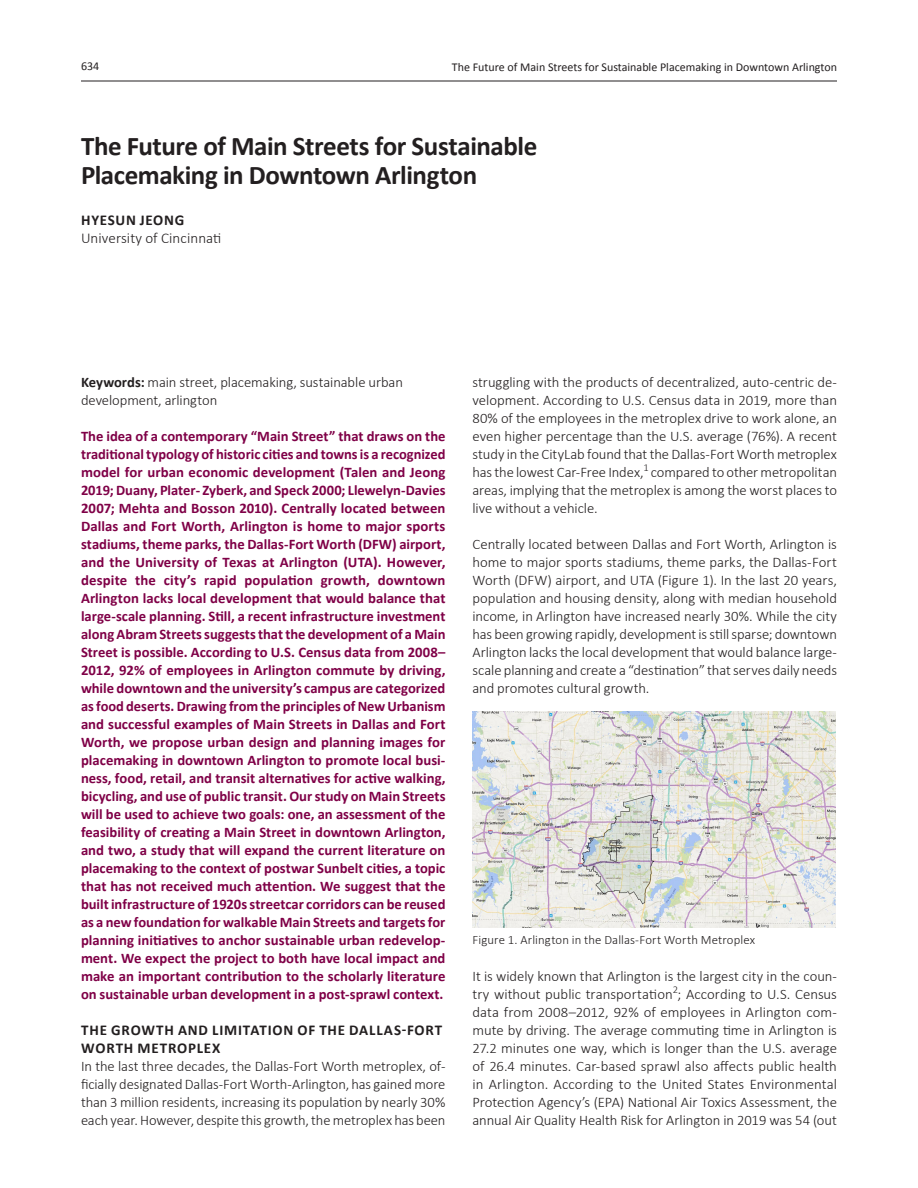
<style>
.page{position:relative;width:918px;height:1188px;background:#fff}
.page>*{position:absolute;margin:0;border:0;box-sizing:border-box;transform-origin:0 0}
._01_Paper_Title{font:700 27px/28.5px "Calibri";letter-spacing:-.015em;color:#231f20}
._05_Section_Header{font:700 15px/18px "Calibri";letter-spacing:.055em;color:#231f20}
._03_University_Name{font:300 15px "Calibri";letter-spacing:.005em;color:#231f20}
._02_Author_Name{font:700 15px "Calibri";letter-spacing:.045em;color:#231f20}
._04_Abstract_Paragraph{font:700 14.7px/18px "Calibri";color:#7f0147;text-align:justify}
._06_Main_Body_Text_-_no_break_body{font:300 14.7px/18px "Calibri";letter-spacing:-.005em;color:#231f20;text-align:justify}
._07_Caption_Text{font:300 12.75px "Calibri";letter-spacing:.01em;color:#231f20}
.t1{font:12px "Calibri";color:#231f20}
.s1{font-weight:700}
</style>
<div class="page">
<hr style="left:81px;top:81px;width:756px;height:1px;background:#231f20">
<img style="left:472px;top:711px;width:364px;height:217px">
<p class="t1" style="left:81px;top:57px;width:20px">634</p>
<p class="t1" style="left:452px;top:58px;width:387px">The Future of Main Streets for Sustainable Placemaking in Downtown Arlington</p>
<p class="_01_Paper_Title" style="left:81px;top:131px;width:458px">The Future of Main Streets for Sustainable<br>Placemaking in Downtown Arlington</p>
<p class="_02_Author_Name" style="left:81px;top:209px;width:104px">HYESUN JEONG</p>
<p class="_03_University_Name" style="left:81px;top:229px;width:142px">University of Cincinnati</p>
<p class="_06_Main_Body_Text_-_no_break_body" style="left:81px;top:373px;width:324px"><span class="s1">Keywords:</span> main street, placemaking, sustainable urban development, arlington</p>
<p class="_04_Abstract_Paragraph" style="left:81px;top:427px;width:366px">The idea of a contemporary “Main Street” that draws on the traditional typology of historic cities and towns is a recognized model for urban economic development (Talen and Jeong 2019; Duany, Plater- Zyberk, and Speck 2000; Llewelyn-Davies 2007; Mehta and Bosson 2010). Centrally located between Dallas and Fort Worth, Arlington is home to major sports stadiums, theme parks, the Dallas-Fort Worth (DFW) airport, and the University of Texas at Arlington (UTA). However, despite the city’s rapid population growth, downtown Arlington lacks local development that would balance that large-scale planning. Still, a recent infrastructure investment along Abram Streets suggests that the development of a Main Street is possible. According to U.S. Census data from 2008– 2012, 92% of employees in Arlington commute by driving, while downtown and the university’s campus are categorized as food deserts. Drawing from the principles of New Urbanism and successful examples of Main Streets in Dallas and Fort Worth, we propose urban design and planning images for placemaking in downtown Arlington to promote local busi&shy;ness, food, retail, and transit alternatives for active walking, bicycling, and use of public transit. Our study on Main Streets will be used to achieve two goals: one, an assessment of the feasibility of creating a Main Street in downtown Arlington, and two, a study that will expand the current literature on placemaking to the context of postwar Sunbelt cities, a topic that has not received much attention. We suggest that the built infrastructure of 1920s streetcar corridors can be reused as a new foundation for walkable Main Streets and targets for planning initiatives to anchor sustainable urban redevelop&shy;ment. We expect the project to both have local impact and make an important contribution to the scholarly literature on sustainable urban development in a post-sprawl context.</p>
<p class="_05_Section_Header" style="left:81px;top:1020px;width:363px">THE GROWTH AND LIMITATION OF THE DALLAS-FORT<br>WORTH METROPLEX</p>
<p class="_06_Main_Body_Text_-_no_break_body" style="left:81px;top:1057px;width:366px">In the last three decades, the Dallas-Fort Worth metroplex, of&shy;ficially designated Dallas-Fort Worth-Arlington, has gained more than 3 million residents, increasing its population by nearly 30% each year. However, despite this growth, the metroplex has been</p>
<p class="_06_Main_Body_Text_-_no_break_body" style="left:472px;top:373px;width:366px">struggling with the products of decentralized, auto-centric de&shy;velopment. According to U.S. Census data in 2019, more than 80% of the employees in the metroplex drive to work alone, an even higher percentage than the U.S. average (76%). A recent study in the CityLab found that the Dallas-Fort Worth metroplex has the lowest Car-Free Index,<sup>1</sup> compared to other metropolitan areas, implying that the metroplex is among the worst places to live without a vehicle.</p>
<p class="_06_Main_Body_Text_-_no_break_body" style="left:472px;top:535px;width:366px">Centrally located between Dallas and Fort Worth, Arlington is home to major sports stadiums, theme parks, the Dallas-Fort Worth (DFW) airport, and UTA (Figure 1). In the last 20 years, population and housing density, along with median household income, in Arlington have increased nearly 30%. While the city has been growing rapidly, development is still sparse; downtown Arlington lacks the local development that would balance large&shy;scale planning and create a “destination” that serves daily needs and promotes cultural growth.</p>
<p class="_07_Caption_Text" style="left:472px;top:931px;width:284px">Figure 1. Arlington in the Dallas-Fort Worth Metroplex</p>
<p class="_06_Main_Body_Text_-_no_break_body" style="left:472px;top:967px;width:366px">It is widely known that Arlington is the largest city in the coun&shy;try without public transportation<sup>2</sup>; According to U.S. Census data from 2008–2012, 92% of employees in Arlington com&shy;mute by driving. The average commuting time in Arlington is 27.2 minutes one way, which is longer than the U.S. average of 26.4 minutes. Car-based sprawl also affects public health in Arlington. According to the United States Environmental Protection Agency’s (EPA) National Air Toxics Assessment, the annual Air Quality Health Risk for Arlington in 2019 was 54 (out</p>
</div>
